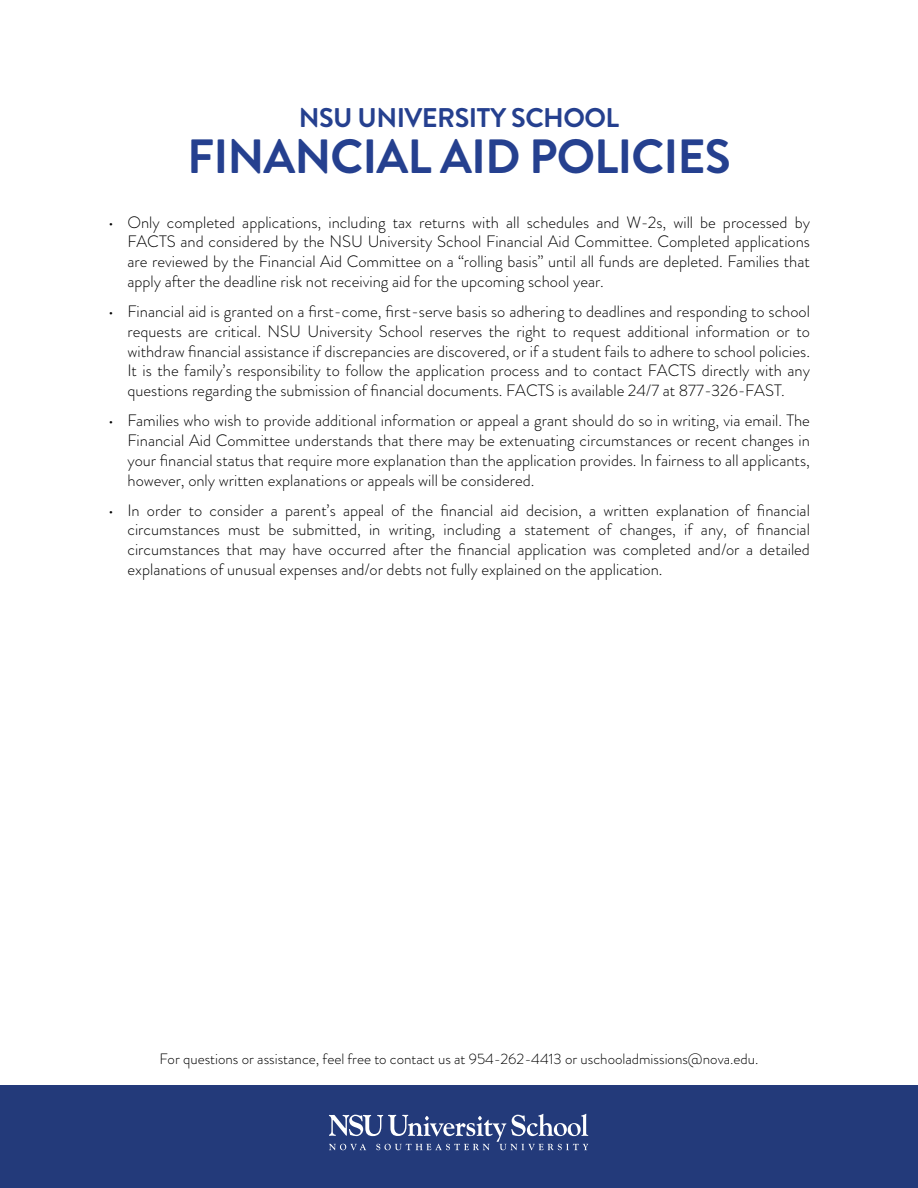
<style>
.page{position:relative;width:918px;height:1188px;background:#fff}
.page>*{position:absolute;margin:0;border:0;box-sizing:border-box;transform-origin:0 0}
.t1{font:700 48px "Brandon Grotesque";letter-spacing:-.02em;color:#25408f}
.t2{font:700 27px "Brandon Grotesque";letter-spacing:-.02em;color:#25408f}
.t3{font:300 16.5px/19.8px "Brandon Grotesque";color:#000;text-align:justify}
.t4{font:300 15px "Brandon Grotesque";color:#000}
</style>
<div class="page">
<div style="left:0;top:1085px;width:918px;height:103px;background:#233a7a"></div>
<svg style="left:329px;top:1114px;width:259px;height:36px"></svg>
<h2 class="t2" style="left:299px;top:99px;width:322px">NSU UNIVERSITY SCHOOL</h2>
<h1 class="t1" style="left:187px;top:123px;width:545px">FINANCIAL AID POLICIES</h1>
<p class="t3" style="left:128px;top:212px;width:684px;text-indent:-20px">• Only completed applications, including tax returns with all schedules and W-2s, will be processed by FACTS and considered by the NSU University School Financial Aid Committee. Completed applications are reviewed by the Financial Aid Committee on a “rolling basis” until all funds are depleted. Families that apply after the deadline risk not receiving aid for the upcoming school year.</p>
<p class="t3" style="left:128px;top:301px;width:684px;text-indent:-20px">• Financial aid is granted on a first-come, first-serve basis so adhering to deadlines and responding to school requests are critical. NSU University School reserves the right to request additional information or to withdraw financial assistance if discrepancies are discovered, or if a student fails to adhere to school policies.<br>It is the family’s responsibility to follow the application process and to contact FACTS directly with any questions regarding the submission of financial documents. FACTS is available 24/7 at 877-326-FAST.</p>
<p class="t3" style="left:128px;top:411px;width:684px;text-indent:-20px">• Families who wish to provide additional information or appeal a grant should do so in writing, via email. The Financial Aid Committee understands that there may be extenuating circumstances or recent changes in your financial status that require more explanation than the application provides. In fairness to all applicants, however, only written explanations or appeals will be considered.</p>
<p class="t3" style="left:128px;top:500px;width:684px;text-indent:-20px">• In order to consider a parent’s appeal of the financial aid decision, a written explanation of financial circumstances must be submitted, in writing, including a statement of changes, if any, of financial circumstances that may have occurred after the financial application was completed and/or a detailed explanations of unusual expenses and/or debts not fully explained on the application.</p>
<p class="t4" style="left:160px;top:1048px;width:600px">For questions or assistance, feel free to contact us at 954-262-4413 or uschooladmissions@nova.edu.</p>
</div>
